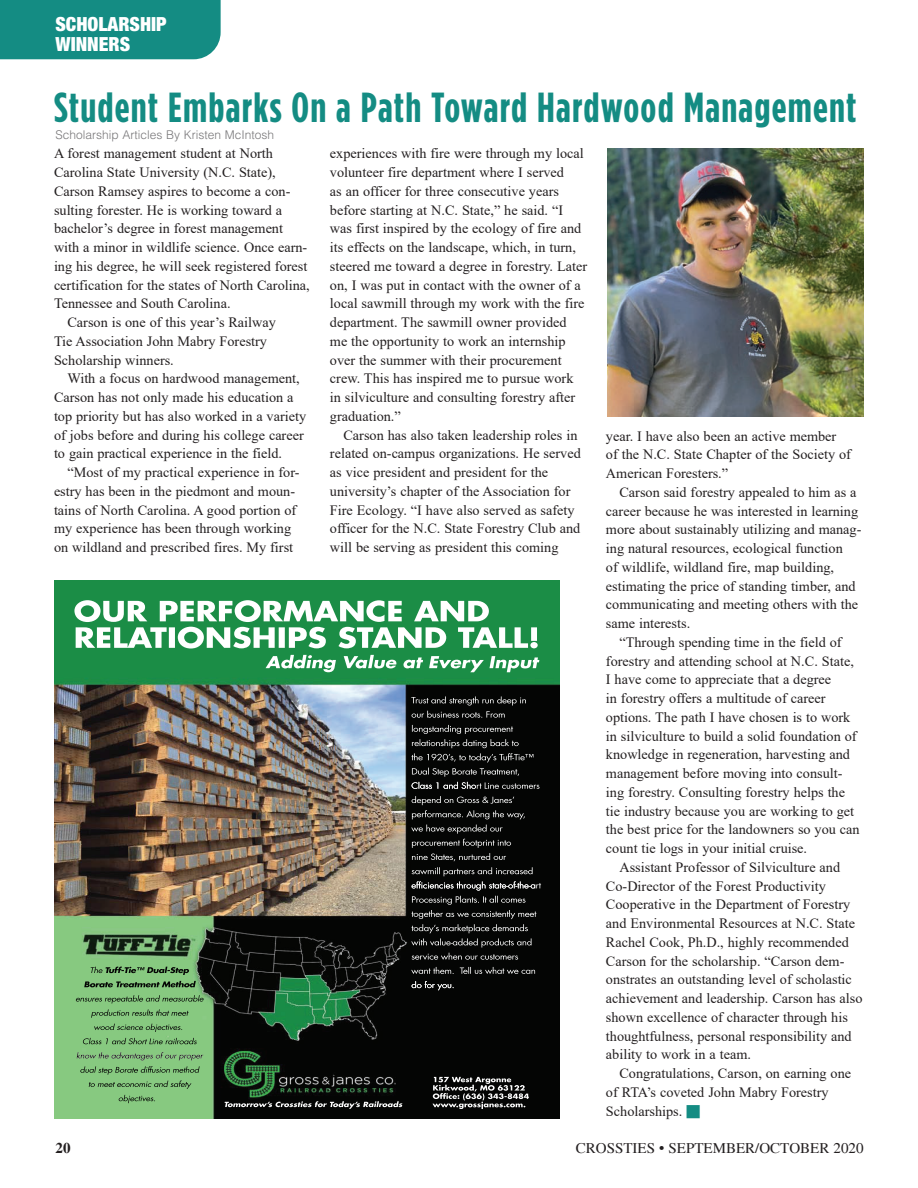
<style>
.page{position:relative;width:918px;height:1188px;background:#fff}
.page>*{position:absolute;margin:0;border:0;box-sizing:border-box;transform-origin:0 0}
.t1{font:700 42px "Gotham Condensed";letter-spacing:.03em;color:#148c83}
.t2{font:900 condensed 19.5px/19.5px "Helvetica Neue";color:#fff}
.t3{font:15px "Times";color:#231f20}
.t4{font:700 15px "Times";color:#231f20}
.t5{font:14.25px/18.8px "Times New Roman";color:#231f20}
.t6{font:300 12px "Helvetica";color:#787779}
.s1{color:#148c83}
</style>
<div class="page">
<div style="left:0;top:0;width:221px;height:59px;background:#148c83"></div>
<img style="left:608px;top:148px;width:256px;height:269px">
<img style="left:54px;top:580px;width:505px;height:539px">
<h2 class="t2" style="left:56px;top:14px;width:113px">SCHOLARSHIP<br>WINNERS</h2>
<h1 class="t1" style="left:54px;top:83px;width:804px">Student Embarks On a Path Toward Hardwood Management</h1>
<p class="t6" style="left:56px;top:127px;width:220px">Scholarship Articles By Kristen McIntosh</p>
<p class="t5" style="left:54px;top:144px;width:221px">A forest management student at North</p>
<p class="t5" style="left:54px;top:163px;width:223px">Carolina State University (N.C. State),</p>
<p class="t5" style="left:54px;top:181px;width:238px">Carson Ramsey aspires to become a con-</p>
<p class="t5" style="left:54px;top:200px;width:230px">sulting forester. He is working toward a</p>
<p class="t5" style="left:54px;top:219px;width:231px">bachelor’s degree in forest management</p>
<p class="t5" style="left:54px;top:238px;width:255px">with a minor in wildlife science. Once earn-</p>
<p class="t5" style="left:54px;top:256px;width:255px">ing his degree, he will seek registered forest</p>
<p class="t5" style="left:54px;top:275px;width:257px">certification for the states of North Carolina,</p>
<p class="t5" style="left:54px;top:294px;width:178px">Tennessee and South Carolina.</p>
<p class="t5" style="left:67px;top:313px;width:210px">Carson is one of this year’s Railway</p>
<p class="t5" style="left:54px;top:331px;width:215px">Tie Association John Mabry Forestry</p>
<p class="t5" style="left:54px;top:350px;width:121px">Scholarship winners.</p>
<p class="t5" style="left:67px;top:369px;width:234px">With a focus on hardwood management,</p>
<p class="t5" style="left:54px;top:388px;width:241px">Carson has not only made his education a</p>
<p class="t5" style="left:54px;top:406px;width:254px">top priority but has also worked in a variety</p>
<p class="t5" style="left:54px;top:425px;width:251px">of jobs before and during his college career</p>
<p class="t5" style="left:54px;top:444px;width:230px">to gain practical experience in the field.</p>
<p class="t5" style="left:67px;top:463px;width:234px">“Most of my practical experience in for-</p>
<p class="t5" style="left:54px;top:481px;width:243px">estry has been in the piedmont and moun-</p>
<p class="t5" style="left:54px;top:500px;width:244px">tains of North Carolina. A good portion of</p>
<p class="t5" style="left:54px;top:519px;width:239px">my experience has been through working</p>
<p class="t5" style="left:54px;top:538px;width:241px">on wildland and prescribed fires. My first</p>
<p class="t5" style="left:330px;top:144px;width:259px">experiences with fire were through my local volunteer fire department where I served<br>as an officer for three consecutive years before starting at N.C. State,” he said. “I was first inspired by the ecology of fire and its effects on the landscape, which, in turn, steered me toward a degree in forestry. Later on, I was put in contact with the owner of a local sawmill through my work with the fire department. The sawmill owner provided me the opportunity to work an internship over the summer with their procurement crew. This has inspired me to pursue work in silviculture and consulting forestry after graduation.”</p>
<p class="t5" style="left:330px;top:425px;width:252px;text-indent:13px">Carson has also taken leadership roles in related on-campus organizations. He served as vice president and president for the university’s chapter of the Association for Fire Ecology. “I have also served as safety officer for the N.C. State Forestry Club and will be serving as president this coming</p>
<p class="t5" style="left:606px;top:426px;width:247px">year. I have also been an active member of the N.C. State Chapter of the Society of<br>American Foresters.”</p>
<p class="t5" style="left:606px;top:482px;width:257px;text-indent:13px">Carson said forestry appealed to him as a career because he was interested in learning more about sustainably utilizing and manag&shy;ing natural resources, ecological function<br>of wildlife, wildland fire, map building, estimating the price of standing timber, and communicating and meeting others with the same interests.</p>
<p class="t5" style="left:606px;top:632px;width:255px;text-indent:13px">“Through spending time in the field of forestry and attending school at N.C. State, I have come to appreciate that a degree<br>in forestry offers a multitude of career options. The path I have chosen is to work in silviculture to build a solid foundation of knowledge in regeneration, harvesting and management before moving into consult&shy;ing forestry. Consulting forestry helps the tie industry because you are working to get the best price for the landowners so you can count tie logs in your initial cruise.</p>
<p class="t5" style="left:606px;top:857px;width:258px;text-indent:13px">Assistant Professor of Silviculture and Co-Director of the Forest Productivity Cooperative in the Department of Forestry and Environmental Resources at N.C. State Rachel Cook, Ph.D., highly recommended Carson for the scholarship. “Carson dem&shy;onstrates an outstanding level of scholastic achievement and leadership. Carson has also shown excellence of character through his thoughtfulness, personal responsibility and ability to work in a team.</p>
<p class="t5" style="left:606px;top:1064px;width:247px;text-indent:13px">Congratulations, Carson, on earning one of RTA’s coveted John Mabry Forestry<br>Scholarships. <span class="s1">■</span></p>
<p class="t4" style="left:56px;top:1139px;width:16px">20</p>
<p class="t3" style="left:576px;top:1140px;width:289px">CROSSTIES • SEPTEMBER/OCTOBER 2020</p>
</div>
